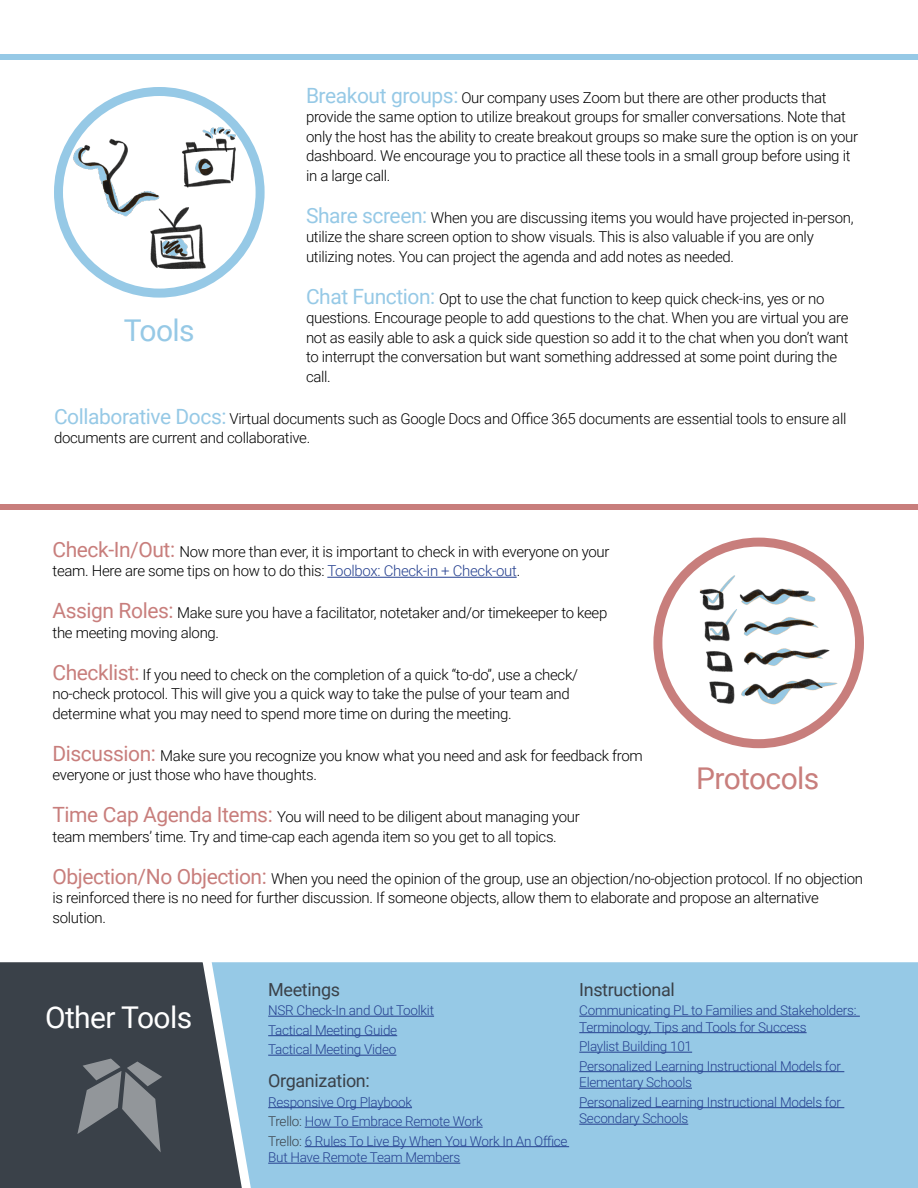
<style>
.page{position:relative;width:918px;height:1188px;background:#fff}
.page>*{position:absolute;margin:0;border:0;box-sizing:border-box;transform-origin:0 0}
.t1{font:30px "Roboto";letter-spacing:-.02em;color:#fff}
.t2{font:30px "Roboto";letter-spacing:-.02em;color:#c87e7c}
.t3{font:30px "Roboto";letter-spacing:-.02em;color:#96c9e6}
.t4{font:18px "Roboto";letter-spacing:-.02em;color:#3a4149}
.t5{font:300 15px/19.5px "Roboto";letter-spacing:-.02em;color:#000}
.t6{font:300 13.5px/16.5px "Roboto";letter-spacing:-.02em;color:#25408f}
.s1{font-weight:400;font-size:21px;color:#96c9e6}
.s2{font-weight:400;font-size:21px;color:#c87e7c}
.s3{color:#25408f}
.s4{color:#3a4149}
</style>
<div class="page">
<div style="left:0;top:54px;width:918px;height:6px;background:#96c9e6"></div>
<div style="left:0;top:504px;width:918px;height:6px;background:#c87e7c"></div>
<img style="left:58px;top:92px;width:202px;height:201px;border-radius:101px">
<div style="left:54px;top:87px;width:211px;height:211px;border:9px solid #96c9e6;border-radius:50%"></div>
<hr style="left:327px;top:577px;width:190px;height:1px;background:#25408f">
<img style="left:658px;top:542px;width:202px;height:202px;border-radius:101px">
<div style="left:653px;top:538px;width:211px;height:210px;border:9px solid #c87e7c;border-radius:50%"></div>
<div style="left:265px;top:962px;width:653px;height:226px;background:#96c9e6"></div>
<svg style="left:0;top:962px;width:265px;height:226px;background:#505d68"></svg>
<svg style="left:77px;top:1059px;width:85px;height:93px;background:#63686e"></svg>
<hr style="left:268px;top:1016px;width:166px;height:1px;background:#25408f">
<hr style="left:268px;top:1035px;width:129px;height:1px;background:#25408f">
<hr style="left:268px;top:1055px;width:128px;height:1px;background:#25408f">
<hr style="left:268px;top:1107px;width:144px;height:1px;background:#25408f">
<hr style="left:305px;top:1127px;width:178px;height:1px;background:#25408f">
<hr style="left:305px;top:1146px;width:264px;height:1px;background:#25408f">
<hr style="left:268px;top:1163px;width:192px;height:1px;background:#25408f">
<hr style="left:579px;top:1016px;width:281px;height:1px;background:#25408f">
<hr style="left:579px;top:1032px;width:228px;height:1px;background:#25408f">
<hr style="left:579px;top:1052px;width:113px;height:1px;background:#25408f">
<hr style="left:579px;top:1071px;width:265px;height:1px;background:#25408f">
<hr style="left:579px;top:1088px;width:113px;height:1px;background:#25408f">
<hr style="left:579px;top:1107px;width:265px;height:1px;background:#25408f">
<hr style="left:579px;top:1124px;width:109px;height:1px;background:#25408f">
<p class="t5" style="left:306px;top:87px;width:554px"><span class="s1">Breakout groups:</span> Our company uses Zoom but there are other products that provide the same option to utilize breakout groups for smaller conversations. Note that only the host has the ability to create breakout groups so make sure the option is on your dashboard. We encourage you to practice all these tools in a small group before using it in a large call.</p>
<p class="t5" style="left:306px;top:207px;width:549px"><span class="s1">Share screen:</span> When you are discussing items you would have projected in-person, utilize the share screen option to show visuals. This is also valuable if you are only utilizing notes. You can project the agenda and add notes as needed.</p>
<p class="t5" style="left:306px;top:288px;width:544px"><span class="s1">Chat Function:</span> Opt to use the chat function to keep quick check-ins, yes or no questions. Encourage people to add questions to the chat. When you are virtual you are not as easily able to ask a quick side question so add it to the chat when you don’t want to interrupt the conversation but want something addressed at some point during the call.</p>
<p class="t5" style="left:54px;top:408px;width:794px"><span class="s1">Collaborative Docs:</span> Virtual documents such as Google Docs and Office 365 documents are essential tools to ensure all documents are current and collaborative.</p>
<p class="t3" style="left:124px;top:309px;width:73px">Tools</p>
<p class="t5" style="left:52px;top:541px;width:559px"><span class="s2">Check-In/Out:</span> Now more than ever, it is important to check in with everyone on your team. Here are some tips on how to do this: <span class="s3">Toolbox: Check-in + Check-out</span>.</p>
<p class="t5" style="left:52px;top:603px;width:556px"><span class="s2">Assign Roles:</span> Make sure you have a facilitator, notetaker and/or timekeeper to keep the meeting moving along.</p>
<p class="t5" style="left:52px;top:664px;width:527px"><span class="s2">Checklist:</span> If you need to check on the completion of a quick “to-do”, use a check/ no-check protocol. This will give you a quick way to take the pulse of your team and determine what you may need to spend more time on during the meeting.</p>
<p class="t5" style="left:52px;top:745px;width:592px"><span class="s2">Discussion:</span> Make sure you recognize you know what you need and ask for feedback from everyone or just those who have thoughts.</p>
<p class="t5" style="left:52px;top:807px;width:529px"><span class="s2">Time Cap Agenda Items:</span> You will need to be diligent about managing your team members’ time. Try and time-cap each agenda item so you get to all topics.</p>
<p class="t5" style="left:52px;top:868px;width:812px"><span class="s2">Objection/No Objection:</span> When you need the opinion of the group, use an objection/no-objection protocol. If no objection is reinforced there is no need for further discussion. If someone objects, allow them to elaborate and propose an alternative solution.</p>
<p class="t2" style="left:696px;top:758px;width:125px">Protocols</p>
<p class="t1" style="left:45px;top:997px;width:149px">Other Tools</p>
<p class="t4" style="left:268px;top:977px;width:73px">Meetings</p>
<p class="t6" style="left:268px;top:1002px;width:167px">NSR Check-In and Out Toolkit</p>
<p class="t6" style="left:268px;top:1021px;width:131px">Tactical Meeting Guide</p>
<p class="t6" style="left:268px;top:1041px;width:130px">Tactical Meeting Video</p>
<p class="t4" style="left:268px;top:1068px;width:103px">Organization:</p>
<p class="t6" style="left:268px;top:1093px;width:145px">Responsive Org Playbook</p>
<p class="t6" style="left:268px;top:1113px;width:216px"><span class="s4">Trello:</span> How To Embrace Remote Work</p>
<p class="t6" style="left:268px;top:1132px;width:301px"><span class="s4">Trello:</span> 6 Rules To Live By When You Work In An Office<br>But Have Remote Team Members</p>
<p class="t4" style="left:579px;top:977px;width:97px">Instructional</p>
<p class="t6" style="left:579px;top:1002px;width:279px">Communicating PL to Families and Stakeholders:<br>Terminology, Tips and Tools for Success</p>
<p class="t6" style="left:579px;top:1038px;width:114px">Playlist Building 101</p>
<p class="t6" style="left:579px;top:1057px;width:263px">Personalized Learning Instructional Models for<br>Elementary Schools</p>
<p class="t6" style="left:579px;top:1093px;width:263px">Personalized Learning Instructional Models for<br>Secondary Schools</p>
</div>
